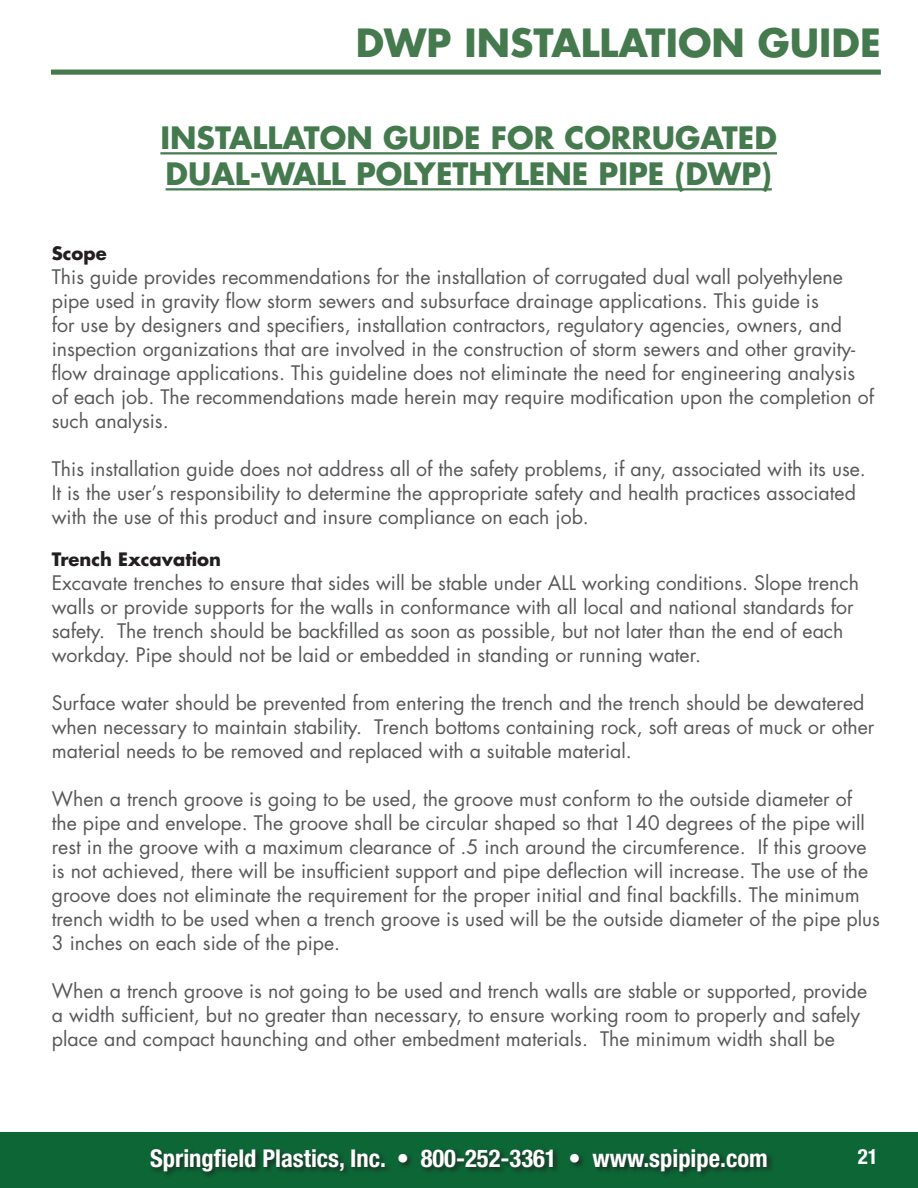
<style>
.page{position:relative;width:918px;height:1188px;background:#fff}
.page>*{position:absolute;margin:0;border:0;box-sizing:border-box;transform-origin:0 0}
.t1{font:700 37.8px "Futura";color:#447a4d}
.t2{font:700 30px/36px "Futura";color:#447a4d}
.t3{font:700 condensed 24.6px "Helvetica Neue";color:#fff}
.t4{font:700 condensed 21px "Helvetica Neue";color:#fff}
.t5{font:19.5px/24px "Futura";color:#57585a}
.t6{font:700 18px "Futura";color:#231f20}
</style>
<div class="page">
<div style="left:0;top:1132px;width:918px;height:56px;background:#0c6635"></div>
<div style="left:149px;top:1147px;width:625px;height:31px;background:#231f20;opacity:.75"></div>
<div style="left:51px;top:70px;width:830px;height:5px;background:#447a4d"></div>
<hr style="left:160px;top:152px;width:617px;height:2px;background:#447a4d">
<hr style="left:166px;top:188px;width:606px;height:2px;background:#447a4d">
<h1 class="t1" style="left:356px;top:16px;width:527px">DWP Installation Guide</h1>
<h2 class="t2" style="left:160px;top:119px;width:31px">INSTALLATON</h2>
<h2 class="t2" style="left:166px;top:119px;width:613px;text-indent:218px">GUIDE FOR CORRUGATE D<br>Dual-wall POLYETHYLENE</h2>
<h2 class="t2" style="left:599px;top:155px;width:175px">PIPE (DWP)</h2>
<p class="t6" style="left:52px;top:241px;width:56px">Scope</p>
<p class="t5" style="left:52px;top:265px;width:824px">This guide provides recommendations for the installation of corrugated dual wall polyethylene pipe used in gravity flow storm sewers and subsurface drainage applications. This guide is<br>for use by designers and specifiers, installation contractors, regulatory agencies, owners, and inspection organizations that are involved in the construction of storm sewers and other gravity&shy;flow drainage applications. This guideline does not eliminate the need for engineering analysis of each job. The recommendations made herein may require modification upon the completion of such analysis.</p>
<p class="t5" style="left:52px;top:457px;width:816px">This installation guide does not address all of the safety problems, if any, associated with its use.<br>It is the user’s responsibility to determine the appropriate safety and health practices associated with the use of this product and insure compliance on each job.</p>
<p class="t6" style="left:52px;top:547px;width:171px">Trench Excavation</p>
<p class="t5" style="left:52px;top:571px;width:809px">Excavate trenches to ensure that sides will be stable under ALL working conditions. Slope trench walls or provide supports for the walls in conformance with all local and national standards for safety. The trench should be backfilled as soon as possible, but not later than the end of each workday. Pipe should not be laid or embedded in standing or running water.</p>
<p class="t5" style="left:52px;top:691px;width:824px">Surface water should be prevented from entering the trench and the trench should be dewatered when necessary to maintain stability. Trench bottoms containing rock, soft areas of muck or other material needs to be removed and replaced with a suitable material.</p>
<p class="t5" style="left:52px;top:787px;width:830px">When a trench groove is going to be used, the groove must conform to the outside diameter of the pipe and envelope. The groove shall be circular shaped so that 140 degrees of the pipe will rest in the groove with a maximum clearance of .5 inch around the circumference. If this groove is not achieved, there will be insufficient support and pipe deflection will increase. The use of the groove does not eliminate the requirement for the proper initial and final backfills. The minimum trench width to be used when a trench groove is used will be the outside diameter of the pipe plus 3 inches on each side of the pipe.</p>
<p class="t5" style="left:52px;top:979px;width:817px">When a trench groove is not going to be used and trench walls are stable or supported, provide a width sufficient, but no greater than necessary, to ensure working room to properly and safely place and compact haunching and other embedment materials. The minimum width shall be</p>
<p class="t3" style="left:150px;top:1143px;width:619px">Springfield Plastics, Inc. • 800-252-3361 • www.spipipe.com</p>
<p class="t4" style="left:858px;top:1144px;width:22px">21</p>
</div>
